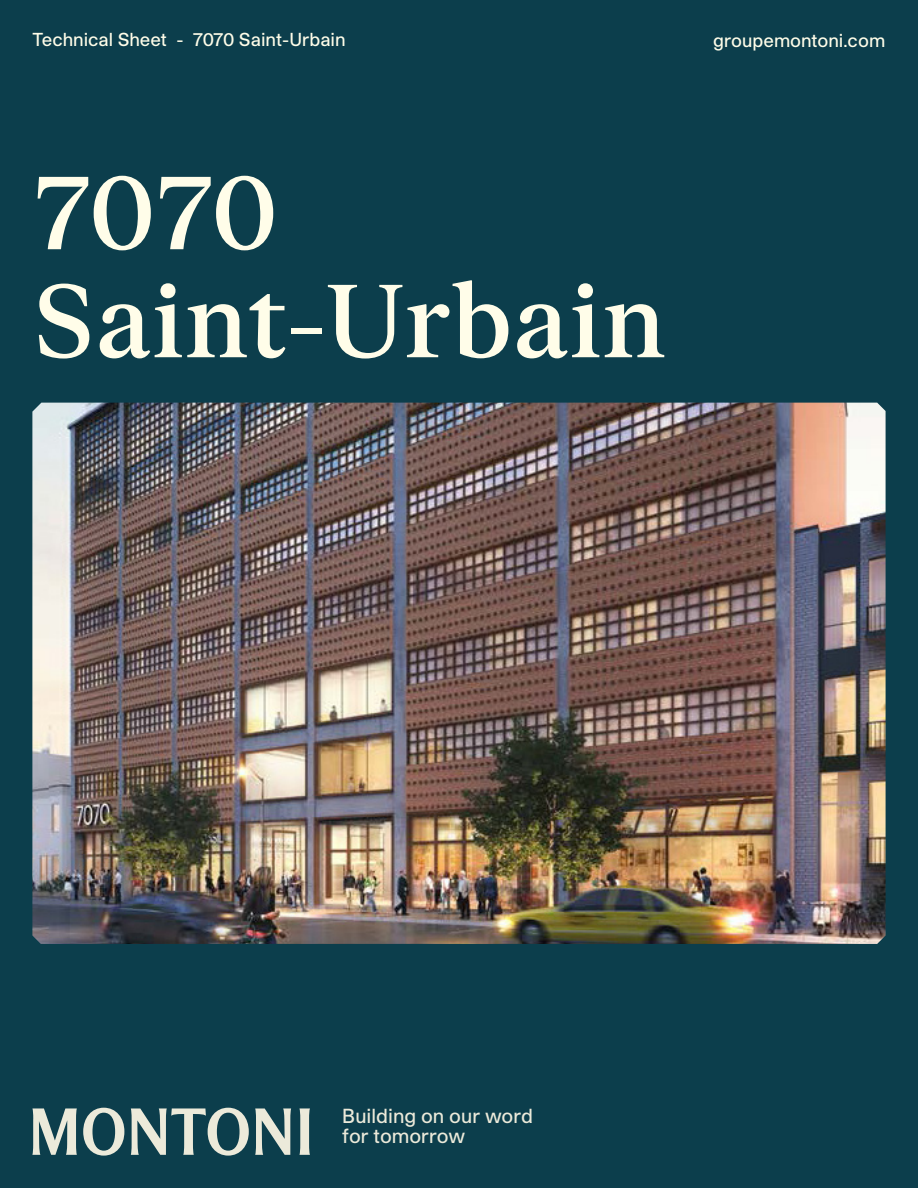
<style>
.page{position:relative;width:918px;height:1188px;background:#0c3e4c}
.page>*{position:absolute;margin:0;border:0;box-sizing:border-box;transform-origin:0 0}
.t1{font:500 100.5px/108px "FK Roman Standard";color:#fffde9}
.t2{font:500 19.5px/19.5px "Studio Pro";color:#eceada}
.t3{font:500 18px "Studio Pro";color:#fffde9}
</style>
<div class="page">
<svg style="left:32px;top:1108px;width:45px;height:47px"></svg>
<svg style="left:83px;top:1108px;width:41px;height:48px"></svg>
<svg style="left:299px;top:1108px;width:11px;height:47px"></svg>
<svg style="left:131px;top:1108px;width:118px;height:48px"></svg>
<svg style="left:255px;top:1108px;width:36px;height:47px"></svg>
<img style="left:32px;top:403px;width:854px;height:541px">
<p class="t3" style="left:32px;top:27px;width:315px">Technical Sheet - 7070 Saint-Urbain</p>
<p class="t3" style="left:713px;top:28px;width:174px">groupemontoni.com</p>
<p class="t1" style="left:32px;top:153px;width:636px">7070<br>Saint-Urbain</p>
<p class="t2" style="left:342px;top:1106px;width:192px">Building on our word for tomorrow</p>
</div>
